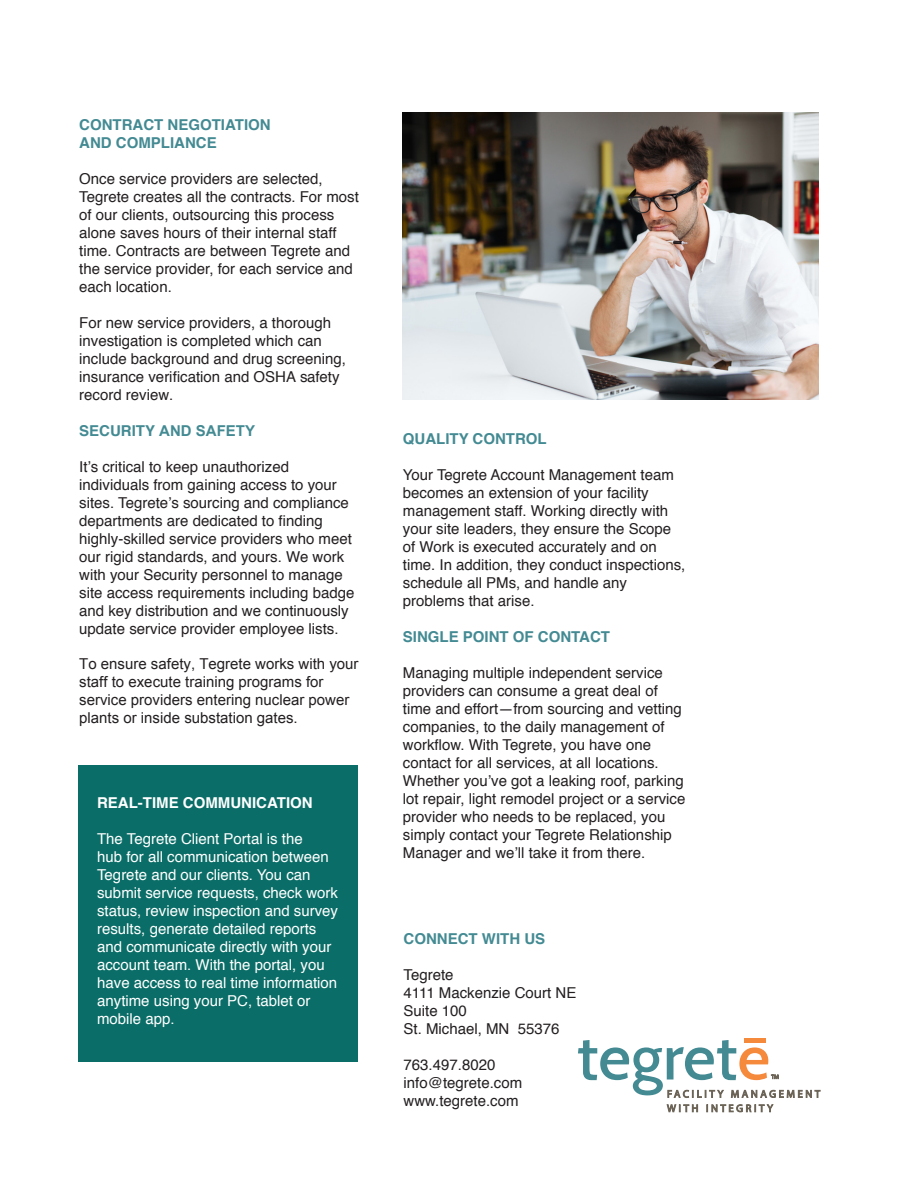
<style>
.page{position:relative;width:918px;height:1188px;background:#fff}
.page>*{position:absolute;margin:0;border:0;box-sizing:border-box;transform-origin:0 0}
.t1{font:15px/18px "Helvetica";color:#231f20}
.t2{font:15px/18px "Helvetica";color:#fff}
.t3{font:15px/18px "Arial";color:#231f20}
.Paragraph_Header_Gre{font:700 15px/18px "Helvetica";color:#438a93}
.Paragraph_Header_Gre-2{font:700 15px "Helvetica";color:#fff}
.t4{font:700 15px "Arial";color:#438a93}
.s1{font-family:"Helvetica"}
.s2{font-family:"Arial"}
</style>
<div class="page">
<hr style="left:744px;top:1039px;width:21px;height:4px;background:#f5893c">
<svg style="left:578px;top:1040px;width:242px;height:58px"></svg>
<svg style="left:667px;top:1105px;width:31px;height:7px"></svg>
<svg style="left:707px;top:1105px;width:66px;height:7px"></svg>
<div style="left:78px;top:765px;width:280px;height:296px;background:#0b6d67"></div>
<img style="left:403px;top:112px;width:416px;height:287px">
<p class="Paragraph_Header_Gre" style="left:79px;top:116px;width:193px">CONTRACT NEGOTIATION<br>AND COMPLIANCE</p>
<p class="t1" style="left:79px;top:170px;width:281px">Once service providers are selected, Tegrete creates all the contracts. For most of our clients, outsourcing this process alone saves hours of their internal staff time. Contracts are between Tegrete and the service provider, for each service and each location.</p>
<p class="t1" style="left:79px;top:314px;width:268px">For new service providers, a thorough investigation is completed which can include background and drug screening, insurance verification and OSHA safety record review.</p>
<p class="t4" style="left:79px;top:421px;width:177px"><span class="s1">SECURITY</span> AND SAFETY</p>
<p class="t1" style="left:79px;top:458px;width:277px">It’s critical to keep unauthorized individuals from gaining access to your sites. Tegrete’s sourcing and compliance departments are dedicated to finding highly-skilled service providers who meet our rigid standards, and yours. We work with your Security personnel to manage site access requirements including badge a<span class="s2">n</span>d key distribution and <span class="s2">we</span> continuously update service provider employee lists.</p>
<p class="t3" style="left:79px;top:655px;width:281px">To ensure safety, Tegrete works with your staff to execute training programs for service providers entering nuclear power plants or inside substation gates.</p>
<p class="Paragraph_Header_Gre-2" style="left:97px;top:791px;width:217px">REAL-TIME COMMUNICATION</p>
<p class="t2" style="left:97px;top:831px;width:242px">The Tegrete Client Portal is the<br>hub for all communication between<br>Tegrete and our clients. You can submit service requests, check work status, review inspection and survey results, generate detailed reports and communicate directly with your account team. With the portal, you have access to real time information anytime using your PC, tablet or mobile app.</p>
<p class="Paragraph_Header_Gre" style="left:403px;top:429px;width:145px">QUALITY CONTROL</p>
<p class="t1" style="left:403px;top:466px;width:284px">Your Tegrete Account Management team becomes an extension of your facility management staff. Working directly with your site leaders, they ensure the Scope of Work is executed accurately and on time. In addition, they conduct inspections, schedule all PMs, and handle any problems that arise.</p>
<p class="Paragraph_Header_Gre" style="left:403px;top:627px;width:209px">SINGLE POINT OF CONTACT</p>
<p class="t1" style="left:403px;top:664px;width:284px">Managing multiple independent service providers can consume a great deal of time and effort—from sourcing and vetting companies, to the daily management of workflow. With Tegrete, you have one contact for all services, at all locations.<br>Whether you’ve got a leaking roof, parking lot repair, light remodel project or a service provider who needs to be replaced, you simply contact your Tegrete Relationship Manager and we’ll take it from there.</p>
<p class="Paragraph_Header_Gre" style="left:404px;top:929px;width:143px">CONNECT WITH US</p>
<p class="t1" style="left:404px;top:966px;width:52px">Tegrete</p>
<p class="t1" style="left:404px;top:984px;width:174px">4111 Mackenzie Court NE</p>
<p class="t1" style="left:404px;top:1002px;width:65px">Suite 100</p>
<p class="t1" style="left:404px;top:1020px;width:157px">St. Michael, MN 55376</p>
<p class="t1" style="left:404px;top:1056px;width:93px">763.497.8020</p>
<p class="t1" style="left:404px;top:1074px;width:120px">info@tegrete.com</p>
<p class="t1" style="left:404px;top:1092px;width:117px">www.tegrete.com</p>
</div>
